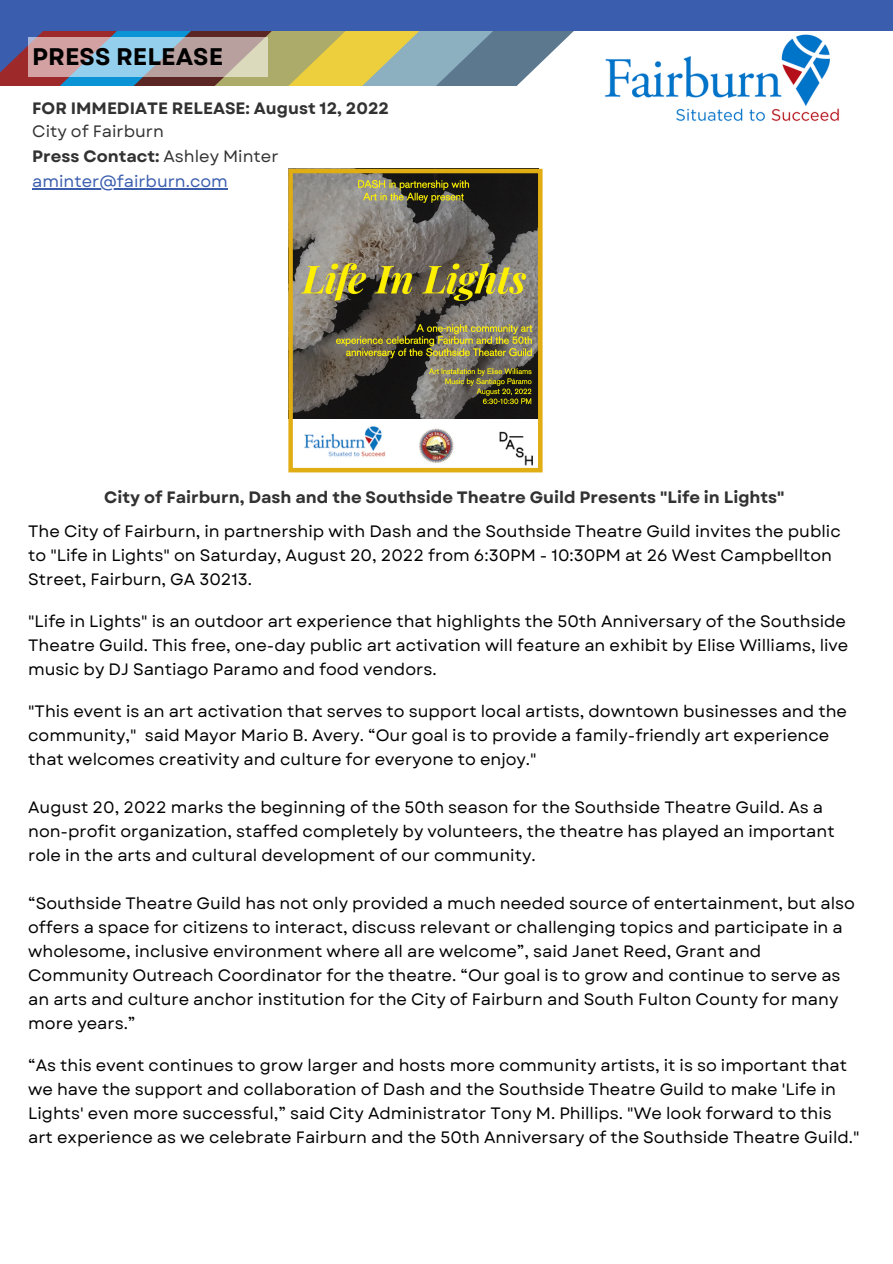
<style>
.page{position:relative;width:893px;height:1264px;background:#fff}
.page>*{position:absolute;margin:0;border:0;box-sizing:border-box;transform-origin:0 0}
.t1{font:700 24px "Garet";color:#000}
.t2{font:16.5px/24px "Garet";color:#000}
.t3{font:700 16.5px "Garet";color:#323232}
.t4{font:16.5px/24.8px "Garet";color:#323232}
.s1{font-weight:700}
.s2{color:#3a5dae}
</style>
<div class="page">
<svg style="left:0;top:30px;width:583px;height:56px;background:#969a87"></svg>
<div style="left:0;top:0;width:892px;height:30px;background:#3a5dae"></div>
<svg style="left:28px;top:38px;width:240px;height:39px;background:#b7b4ba"></svg>
<img style="left:604px;top:35px;width:235px;height:87px">
<hr style="left:32px;top:188px;width:196px;height:1px;background:#3a5dae">
<img style="left:542px;top:422px;width:1px;height:50px">
<svg style="left:288px;top:169px;width:254px;height:303px;background:#847d62"></svg>
<h1 class="t1" style="left:32px;top:39px;width:192px">PRESS RELEASE</h1>
<p class="t3" style="left:32px;top:96px;width:358px">FOR IMMEDIATE RELEASE: August 12, 2022</p>
<p class="t4" style="left:32px;top:119px;width:248px">City of Fairburn<br><span class="s1">Press Contact:</span> Ashley Minter <span class="s2">aminter@fairburn.com</span></p>
<p class="t3" style="left:104px;top:485px;width:682px">City of Fairburn, Dash and the Southside Theatre Guild Presents "Life in Lights"</p>
<p class="t2" style="left:28px;top:519px;width:814px">The City of Fairburn, in partnership with Dash and the Southside Theatre Guild invites the public to "Life in Lights" on Saturday, August 20, 2022 from 6:30PM - 10:30PM at 26 West Campbellton<br>Street, Fairburn, GA 30213.</p>
<p class="t2" style="left:28px;top:609px;width:821px">"Life in Lights" is an outdoor art experience that highlights the 50th Anniversary of the Southside<br>Theatre Guild. This free, one-day public art activation will feature an exhibit by Elise Williams, live music by DJ Santiago Paramo and food vendors.</p>
<p class="t2" style="left:28px;top:699px;width:820px">"This event is an art activation that serves to support local artists, downtown businesses and the community," said Mayor Mario B. Avery. “Our goal is to provide a family-friendly art experience that welcomes creativity and culture for everyone to enjoy."</p>
<p class="t2" style="left:28px;top:795px;width:807px">August 20, 2022 marks the beginning of the 50th season for the Southside Theatre Guild. As a non-profit organization, staffed completely by volunteers, the theatre has played an important role in the arts and cultural development of our community.</p>
<p class="t2" style="left:28px;top:891px;width:828px">“Southside Theatre Guild has not only provided a much needed source of entertainment, but also offers a space for citizens to interact, discuss relevant or challenging topics and participate in a wholesome, inclusive environment where all are welcome”, said Janet Reed, Grant and Community Outreach Coordinator for the theatre. “Our goal is to grow and continue to serve as an arts and culture anchor institution for the City of Fairburn and South Fulton County for many more years.”</p>
<p class="t2" style="left:28px;top:1053px;width:832px">“As this event continues to grow larger and hosts more community artists, it is so important that we have the support and collaboration of Dash and the Southside Theatre Guild to make 'Life in Lights' even more successful,” said City Administrator Tony M. Phillips. "We look forward to this art experience as we celebrate Fairburn and the 50th Anniversary of the Southside Theatre Guild."</p>
</div>
